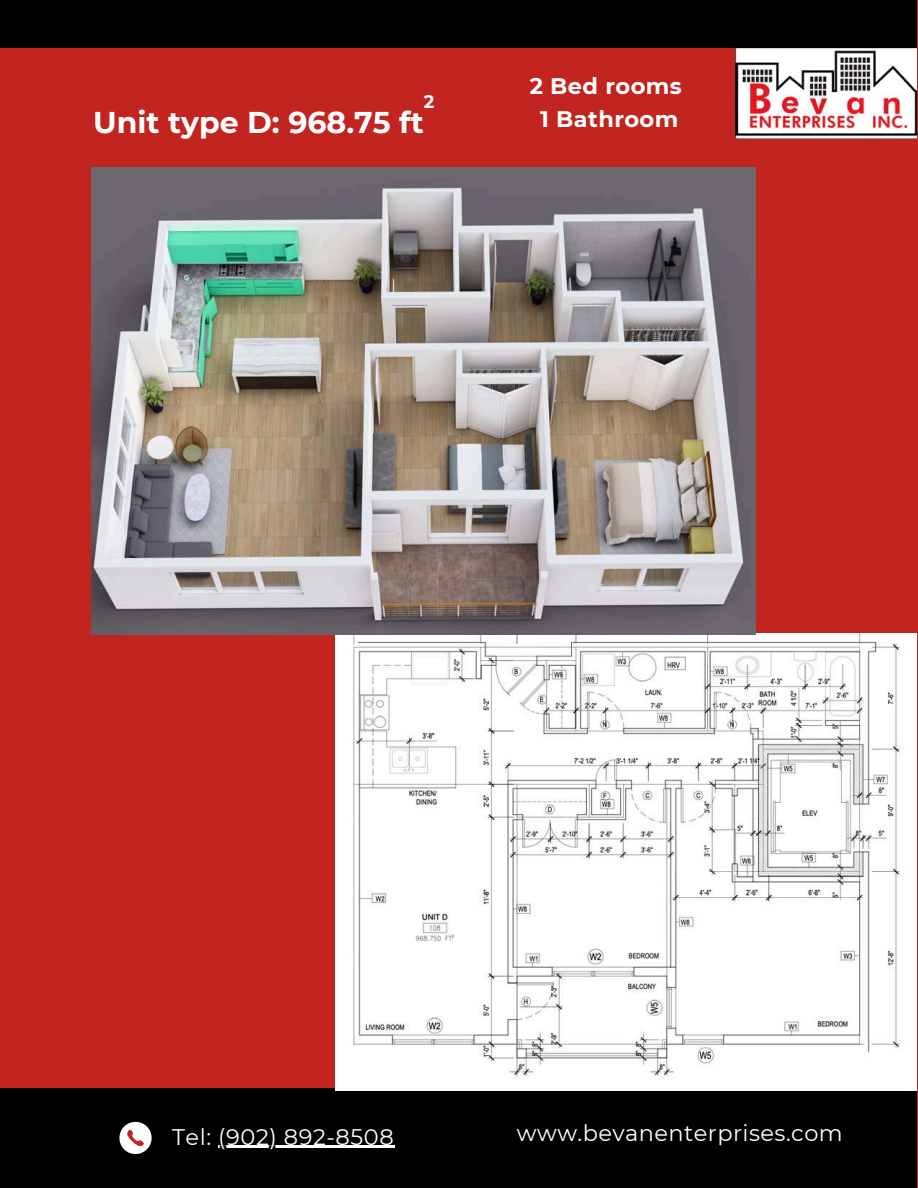
<style>
.page{position:relative;width:918px;height:1188px;background:#c22520}
.page>*{position:absolute;margin:0;border:0;box-sizing:border-box;transform-origin:0 0}
.t1{font:700 30px "Montserrat";color:#fff}
.t2{font:22.5px "Montserrat";letter-spacing:.02em;color:#fff}
.t3{font:700 22.5px/32.7px "Montserrat";letter-spacing:.02em;color:#fff;text-align:center}
.t4{font:700 18px "Montserrat";color:#fff}
</style>
<div class="page">
<div style="left:0;top:1088px;width:917px;height:100px;background:#000"></div>
<hr style="left:218px;top:1146px;width:176px;height:2px;background:#fff">
<svg style="left:119px;top:1122px;width:33px;height:32px"></svg>
<img style="left:336px;top:634px;width:580px;height:457px">
<img style="left:735px;top:47px;width:182px;height:91px">
<img style="left:92px;top:167px;width:664px;height:467px">
<div style="left:0;top:0;width:917px;height:47px;background:#000"></div>
<p class="t4" style="left:424px;top:91px;width:12px">2</p>
<p class="t1" style="left:93px;top:104px;width:332px">Unit type D: 968.75 ft</p>
<p class="t3" style="left:530px;top:70px;width:154px">2 Bed rooms<br>1 Bathroom</p>
<h1 class="t2" style="left:172px;top:1123px;width:223px">Tel: (902) 892-8508</h1>
<p class="t2" style="left:517px;top:1119px;width:327px">www.bevanenterprises.com</p>
</div>
